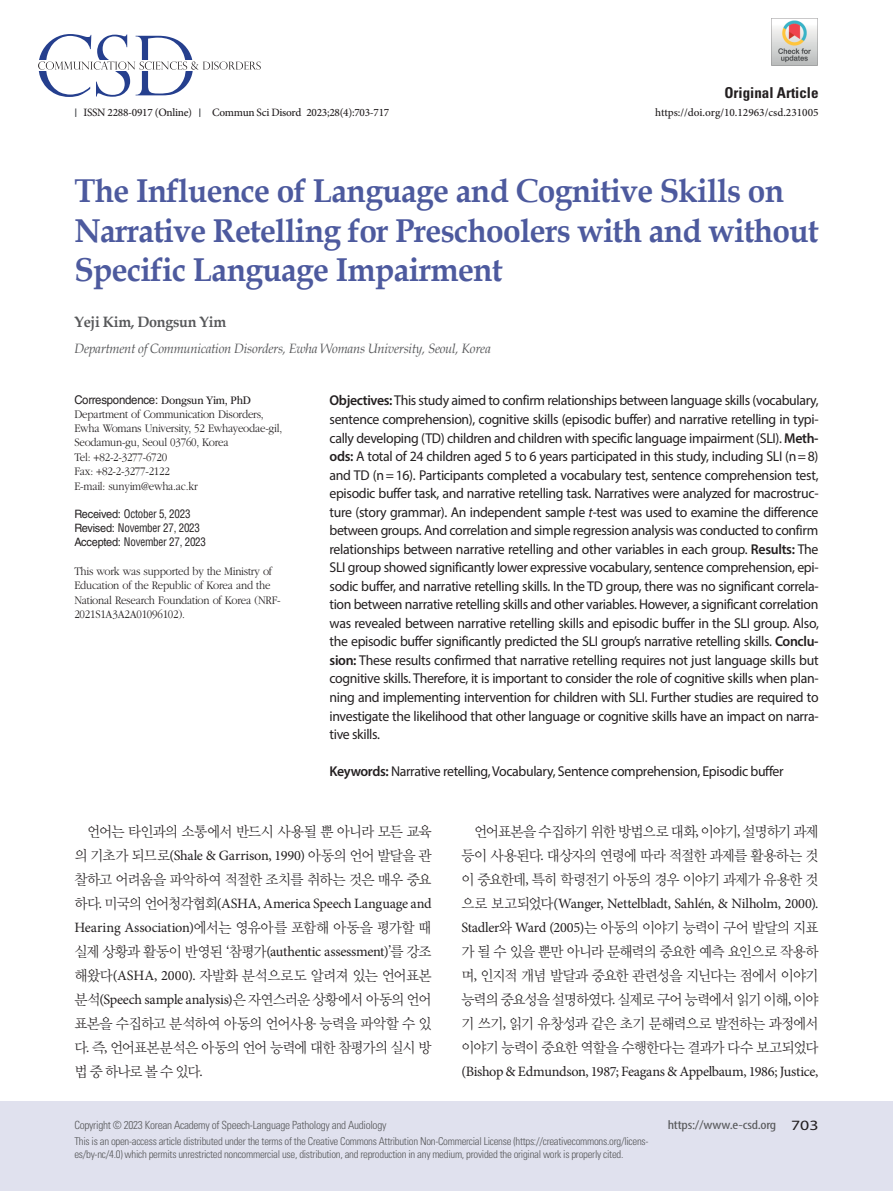
<style>
.page{position:relative;width:893px;height:1191px;background:#fff}
.page>*{position:absolute;margin:0;border:0;box-sizing:border-box;transform-origin:0 0}
.t1{font:700 33px/39.6px "Book Antiqua";letter-spacing:-.02em;color:#4d5a9e;scale:.96 1}
.t2{font:700 15px "Book Antiqua";letter-spacing:-.02em;color:#57585a;scale:.96 1}
.t3{font:700 condensed 15px "Univers LT Std";color:#231f20}
.t4{font:14.7px/24px "YDVY Mj O32";letter-spacing:-.055em;color:#231f20;text-align:justify;scale:.95 1}
.t5{font:14.7px "YDVY Mj O32";letter-spacing:-.035em;color:#231f20;scale:.95 1}
.t6{font:14.25px/18.6px "Myriad Pro";letter-spacing:-.025em;color:#231f20;text-align:justify}
.t7{font:14.25px/24px "Minion Pro";letter-spacing:-.02em;color:#231f20;text-align:justify}
.t8{font:italic 13.5px "Book Antiqua";letter-spacing:-.02em;color:#57585a;scale:.96 1}
.t9{font:condensed 12.75px "Myriad Pro";letter-spacing:-.015em;color:#57585a;scale:1.25 1}
.t10{font:300 12px/14.4px "ITC Garamond Std";letter-spacing:-.02em;color:#231f20;scale:.91 1}
.t11{font:12px "Helvetica LT Std";letter-spacing:-.02em;color:#231f20;scale:.95 1}
.t12{font:condensed 11.55px/14px "Helvetica LT Std";letter-spacing:-.02em;color:#231f20;scale:.95 1}
.t13{font:300 condensed 11.25px "Univers LT Std";letter-spacing:-.025em;color:#57585a}
.t14{font:500 11.25px "Minion Pro";letter-spacing:-.025em;color:#231f20}
.t15{font:500 11.25px "Minion Pro";color:#231f20}
.t16{font:300 condensed 10.8px/12.9px "Univers LT Std";letter-spacing:-.025em;color:#57585a}
.s1{font-family:"ITC Garamond Std"}
.s2{font-stretch:normal}
.s3{font-weight:600}
.s4{font-style:italic}
.s5{font-family:"YDVY Mj O32";font-size:14.7px}
.s6{font-family:"Batang";font-size:14.7px}
.s7{font-family:"Minion Pro";font-size:14.25px}
.s8{font-stretch:normal;font-size:14.25px;color:#231f20}
</style>
<div class="page">
<div style="left:0;top:1101px;width:893px;height:90px;background:#e0e1ee"></div>
<svg style="left:38px;top:34px;width:223px;height:63px"></svg>
<img style="left:771px;top:19px;width:47px;height:47px">
<p class="t14" style="left:84px;top:105px;width:110px">ISSN 2288-0917 (Online)</p>
<p class="t14" style="left:212px;top:105px;width:179px">Commun Sci Disord 2023;28(4):703-717</p>
<p class="t3" style="left:724px;top:83px;width:96px">Original Article</p>
<p class="t15" style="left:655px;top:105px;width:165px">https://doi.org/10.12963/csd.231005</p>
<h1 class="t1" style="left:74px;top:171px;width:777px">The Influence of Language and Cognitive Skills on<br>Narrative Retelling for Preschoolers with and without<br>Specific Language Impairment</h1>
<p class="t2" style="left:74px;top:312px;width:160px">Yeji Kim, Dongsun Yim</p>
<p class="t8" style="left:74px;top:339px;width:435px">Department of Communication Disorders, Ewha Womans University, Seoul, Korea</p>
<p class="t11" style="left:74px;top:392px;width:187px">Correspondence: <span class="s1">Dongsun Yim, PhD</span></p>
<p class="t10" style="left:74px;top:407px;width:230px">Department of Communication Disorders,<br>Ewha Womans University, 52 Ewhayeodae-gil,<br>Seodamun-gu, Seoul 03760, Korea<br>Tel: +82-2-3277-6720<br>Fax: +82-2-3277-2122<br>E-mail: sunyim@ewha.ac.kr</p>
<p class="t12" style="left:74px;top:507px;width:140px"><span class="s2">Received:</span> October 5, 2023<br><span class="s2">Revised:</span> November 27, 2023<br><span class="s2">Accepted:</span> November 27, 2023</p>
<p class="t10" style="left:74px;top:564px;width:228px">This work was supported by the Ministry of Education of the Republic of Korea and the National Research Foundation of Korea (NRF-2021S1A3A2A01096102).</p>
<p class="t6" style="left:330px;top:391px;width:491px"><span class="s3">Objectives:</span> This study aimed to confirm relationships between language skills (vocabulary, sentence comprehension), cognitive skills (episodic buffer) and narrative retelling in typi&shy;cally developing (TD) children and children with specific language impairment (SLI). <span class="s3">Meth&shy;ods:</span> A total of 24 children aged 5 to 6 years participated in this study, including SLI (n= 8) and TD (n= 16). Participants completed a vocabulary test, sentence comprehension test, episodic buffer task, and narrative retelling task. Narratives were analyzed for macrostruc&shy;ture (story grammar). An independent sample <span class="s4">t</span>-test was used to examine the difference between groups. And correlation and simple regression analysis was conducted to confirm relationships between narrative retelling and other variables in each group. <span class="s3">Results:</span> The SLI group showed significantly lower expressive vocabulary, sentence comprehension, epi&shy;sodic buffer, and narrative retelling skills. In the TD group, there was no significant correla&shy;tion between narrative retelling skills and other variables. However, a significant correlation was revealed between narrative retelling skills and episodic buffer in the SLI group. Also, the episodic buffer significantly predicted the SLI group’s narrative retelling skills. <span class="s3">Conclu&shy;sion:</span> These results confirmed that narrative retelling requires not just language skills but cognitive skills. Therefore, it is important to consider the role of cognitive skills when plan&shy;ning and implementing intervention for children with SLI. Further studies are required to investigate the likelihood that other language or cognitive skills have an impact on narra&shy;tive skills.</p>
<p class="t6" style="left:330px;top:762px;width:456px"><span class="s3">Keywords:</span> Narrative retelling, Vocabulary, Sentence comprehension, Episodic buffer</p>
<p class="t4" style="left:87px;top:818px;width:364px">언어는 타인과의 소통에서 반드시 사용될 뿐 아니라 모든 교육</p>
<p class="t7" style="left:74px;top:843px;width:359px"><span class="s5">의 기초가 되므로</span>(Shale &amp; Garrison, 1990) <span class="s5">아동의 언어 발달을 관</span></p>
<p class="t4" style="left:74px;top:866px;width:377px">찰하고 어려움을 파악하여 적절한 조치를 취하는 것은 매우 중요</p>
<p class="t7" style="left:74px;top:891px;width:359px"><span class="s5">하다</span>. <span class="s5">미국의 언어청각협회</span>(ASHA, America Speech Language and Hearing Association)<span class="s5">에서는 영유아를 포함해 아동을 평가할 때 실제 상황과 활동이 반영된</span> <span class="s6">‘</span><span class="s5">참평가</span>(authentic assessment)<span class="s6">’</span><span class="s5">를 강조</span></p>
<p class="t5" style="left:74px;top:965px;width:377px">해왔다<span class="s7">(ASHA, 2000).</span> 자발화 분석으로도 알려져 있는 언어표본</p>
<p class="t7" style="left:74px;top:987px;width:359px"><span class="s5">분석</span>(Speech sample analysis)<span class="s5">은 자연스러운 상황에서 아동의 언어</span></p>
<p class="t4" style="left:74px;top:1010px;width:377px">표본을 수집하고 분석하여 아동의 언어사용 능력을 파악할 수 있 다<span class="s7">.</span> 즉<span class="s7">,</span> 언어표본분석은 아동의 언어 능력에 대한 참평가의 실시 방 법중하나로볼수있다<span class="s7">.</span></p>
<p class="t13" style="left:74px;top:1118px;width:314px">Copyright © 2023 Korean Academy of Speech-Language Pathology and Audiology</p>
<p class="t4" style="left:461px;top:818px;width:377px;text-indent:13px">언어표본을 수집하기 위한 방법으로 대화<span class="s7">,</span> 이야기<span class="s7">,</span> 설명하기 과제 등이 사용된다<span class="s7">.</span> 대상자의 연령에 따라 적절한 과제를 활용하는 것 이 중요한데<span class="s7">,</span> 특히 학령전기 아동의 경우 이야기 과제가 유용한 것</p>
<p class="t7" style="left:461px;top:891px;width:359px"><span class="s5">으로 보고되었다</span>(Wanger, Nettelbladt, Sahlén, &amp; Nilholm, 2000).</p>
<p class="t4" style="left:461px;top:914px;width:377px"><span class="s7">Stadler</span>와 <span class="s7">Ward (2005)</span>는 아동의 이야기 능력이 구어 발달의 지표 가 될 수 있을 뿐만 아니라 문해력의 중요한 예측 요인으로 작용하 며<span class="s7">,</span> 인지적 개념 발달과 중요한 관련성을 지닌다는 점에서 이야기 능력의 중요성을 설명하였다<span class="s7">.</span> 실제로 구어 능력에서 읽기 이해<span class="s7">,</span> 이야 기 쓰기<span class="s7">,</span> 읽기 유창성과 같은 초기 문해력으로 발전하는 과정에서 이야기 능력이 중요한 역할을 수행한다는 결과가 다수 보고되었다</p>
<p class="t7" style="left:461px;top:1059px;width:359px">(Bishop &amp; Edmundson, 1987; Feagans &amp; Appelbaum, 1986; Justice,</p>
<p class="t9" style="left:668px;top:1117px;width:122px">https://www.e-csd.org <span class="s8">703</span></p>
<p class="t16" style="left:74px;top:1134px;width:576px">This is an open-access article distributed under the terms of the Creative Commons Attribution Non-Commercial License (https://creativecommons.org/licens&shy;es/by-nc/4.0) which permits unrestricted noncommercial use, distribution, and reproduction in any medium, provided the original work is properly cited.</p>
</div>
